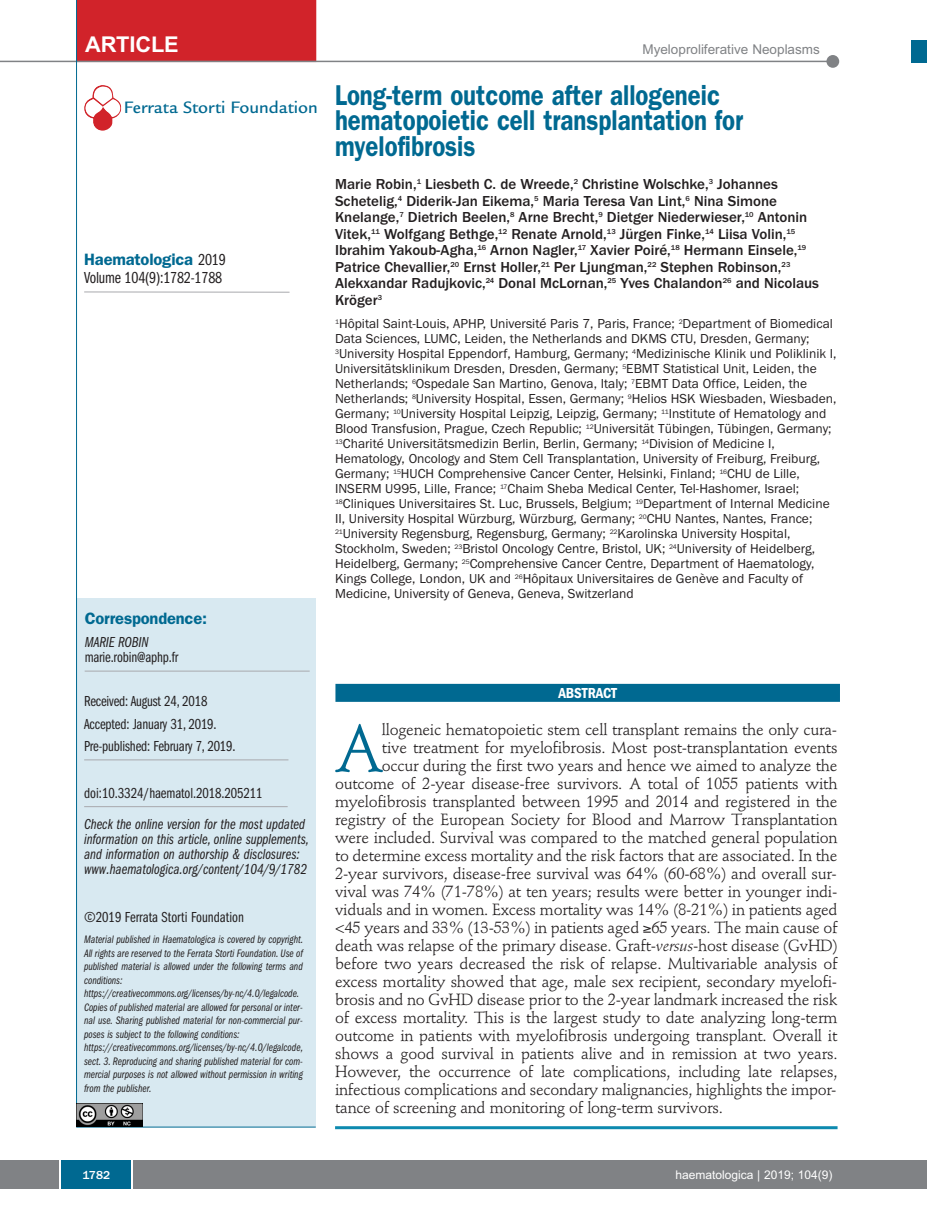
<style>
.page{position:relative;width:927px;height:1225px;background:#fff}
.page>*{position:absolute;margin:0;border:0;box-sizing:border-box;transform-origin:0 0}
.t1{font:66.45px "Stempel Schneidler";color:#006991}
.t2{font:600 28.8px/25.5px "Franklin Gothic";color:#006991;scale:.83 1}
.t3{font:700 21.75px "Arial";letter-spacing:-.01em;color:#fff}
.t4{font:500 18px "Legacy Sans";color:#006991}
.t5{font:600 16.5px "Franklin Gothic";letter-spacing:-.01em;color:#006991}
.t6{font:16.5px "Franklin Gothic Book Cmpr";letter-spacing:-.01em;color:#231f20}
.t7{font:16.05px "Stempel Schneidler";letter-spacing:-.015em;color:#231f20}
.t8{font:500 15px/16.5px "Franklin Gothic";color:#231f20}
.t9{font:15px/15px "Franklin Gothic Book Cmpr Ital";color:#231f20}
.t10{font:15px/22.5px "Franklin Gothic Book Cmpr";letter-spacing:-.01em;color:#231f20}
.t11{font:600 condensed 15px "Franklin Gothic";letter-spacing:-.005em;color:#fff}
.t12{font:13.5px/15px "Franklin Gothic";color:#231f20}
.t13{font:13.5px "Arial";color:#808285}
.t14{font:12px "Arial";color:#fff}
.t15{font:500 12px "Franklin Gothic";color:#fff}
.t16{font:11.25px/13.5px "Franklin Gothic Book Cmpr Ital";color:#231f20}
.s1{font-family:"Franklin Gothic Book Cmpr";font-weight:400;color:#231f20}
.s2{font-style:italic}
</style>
<div class="page">
<div style="left:911px;top:40px;width:16px;height:22px;background:#006991"></div>
<div style="left:910px;top:1160px;width:17px;height:28px;background:#808285"></div>
<div style="left:0;top:1160px;width:910px;height:28px;background:#808285"></div>
<div style="left:61px;top:1160px;width:71px;height:28px;background:#006991"></div>
<svg style="left:60px;top:1160px;width:1px;height:28px"></svg>
<svg style="left:132px;top:1160px;width:1px;height:28px"></svg>
<div style="left:77px;top:598px;width:239px;height:529px;background:#d8e9f1"></div>
<hr style="left:84px;top:759px;width:204px;height:1px;background:#a8a9ad">
<hr style="left:85px;top:671px;width:225px;height:1px;background:#a8a9ad">
<hr style="left:76px;top:1126px;width:240px;height:1px;background:#006991">
<hr style="left:84px;top:292px;width:206px;height:1px;background:#a8a9ad">
<div style="left:77px;top:0;width:239px;height:62px;background:#d1232a"></div>
<hr style="left:0;top:61px;width:830px;height:1px;background:#808285">
<div style="left:826px;top:55px;width:13px;height:13px;background:#808285;border-radius:50%"></div>
<hr style="left:84px;top:806px;width:204px;height:1px;background:#a8a9ad">
<hr style="left:76px;top:0;width:1px;height:1126px;background:#006991">
<img style="left:77px;top:1103px;width:65px;height:23px">
<img style="left:84px;top:85px;width:37px;height:46px">
<hr style="left:335px;top:1126px;width:502px;height:3px;background:#0d8aaf">
<div style="left:335px;top:684px;width:505px;height:18px;background:#006991"></div>
<h3 class="t3" style="left:85px;top:32px;width:95px">ARTICLE</h3>
<p class="t13" style="left:642px;top:42px;width:179px">Myeloproliferative Neoplasms</p>
<h3 class="t4" style="left:124px;top:101px;width:196px">Ferrata Storti Foundation</h3>
<p class="t5" style="left:84px;top:254px;width:143px">Haematologica <span class="s1">2019</span></p>
<p class="t6" style="left:84px;top:272px;width:140px">Volume 104(9):1782-1788</p>
<p class="t5" style="left:85px;top:612px;width:124px">Correspondence:</p>
<p class="t9" style="left:85px;top:636px;width:66px">MARIE ROBIN</p>
<p class="t10" style="left:85px;top:647px;width:95px">marie.robin@aphp.fr</p>
<p class="t10" style="left:84px;top:691px;width:153px">Received: August 24, 2018<br>Accepted: January 31, 2019.<br>Pre-published: February 7, 2019.</p>
<p class="t10" style="left:84px;top:783px;width:180px">doi:10.3324/haematol.2018.205211</p>
<p class="t9" style="left:84px;top:817px;width:226px">Check the online version for the most updated information on this article, online supplements, and information on authorship &amp; disclosures: www.haematologica.org/content/104/9/1782</p>
<p class="t10" style="left:84px;top:907px;width:161px">©2019 Ferrata Storti Foundation</p>
<p class="t16" style="left:84px;top:933px;width:221px">Material published in Haematologica is covered by copyright.<br>All rights are reserved to the Ferrata Storti Foundation. Use of published material is allowed under the following terms and conditions: https://creativecommons.org/licenses/by-nc/4.0/legalcode.<br>Copies of published material are allowed for personal or inter&shy;nal use. Sharing published material for non-commercial pur&shy;poses is subject to the following conditions: https://creativecommons.org/licenses/by-nc/4.0/legalcode, sect. 3. Reproducing and sharing published material for com&shy;mercial purposes is not allowed without permission in writing from the publisher.</p>
<h2 class="t2" style="left:335px;top:85px;width:493px">Long-term outcome after allogeneic hematopoietic cell transplantation for myelofibrosis</h2>
<p class="t8" style="left:335px;top:176px;width:486px">Marie Robin,<sup>1</sup> Liesbeth C. de Wreede,<sup>2</sup> Christine Wolschke,<sup>3</sup> Johannes Schetelig,<sup>4</sup> Diderik-Jan Eikema,<sup>5</sup> Maria Teresa Van Lint,<sup>6</sup> Nina Simone Knelange,<sup>7</sup> Dietrich Beelen,<sup>8</sup> Arne Brecht,<sup>9</sup> Dietger Niederwieser,<sup>10</sup> Antonin Vitek,<sup>11</sup> Wolfgang Bethge,<sup>12</sup> Renate Arnold,<sup>13</sup> Jürgen Finke,<sup>14</sup> Liisa Volin,<sup>15<br></sup>Ibrahim Yakoub-Agha,<sup>16</sup> Arnon Nagler,<sup>17</sup> Xavier Poiré,<sup>18</sup> Hermann Einsele,<sup>19<br></sup>Patrice Chevallier,<sup>20</sup> Ernst Holler,<sup>21</sup> Per Ljungman,<sup>22</sup> Stephen Robinson,<sup>23<br></sup>Alekxandar Radujkovic,<sup>24</sup> Donal McLornan,<sup>25</sup> Yves Chalandon<sup>26</sup> and Nicolaus Kröger<sup>3</sup></p>
<p class="t12" style="left:335px;top:316px;width:503px"><sup>1</sup>Hôpital Saint-Louis, APHP, Université Paris 7, Paris, France; <sup>2</sup>Department of Biomedical Data Sciences, LUMC, Leiden, the Netherlands and DKMS CTU, Dresden, Germany; <sup>3</sup>University Hospital Eppendorf, Hamburg, Germany; <sup>4</sup>Medizinische Klinik und Poliklinik I, Universitätsklinikum Dresden, Dresden, Germany; <sup>5</sup>EBMT Statistical Unit, Leiden, the Netherlands; <sup>6</sup>Ospedale San Martino, Genova, Italy; <sup>7</sup>EBMT Data Office, Leiden, the Netherlands; <sup>8</sup>University Hospital, Essen, Germany; <sup>9</sup>Helios HSK Wiesbaden, Wiesbaden, Germany; <sup>10</sup>University Hospital Leipzig, Leipzig, Germany; <sup>11</sup>Institute of Hematology and Blood Transfusion, Prague, Czech Republic; <sup>12</sup>Universität Tübingen, Tübingen, Germany; <sup>13</sup>Charité Universitätsmedizin Berlin, Berlin, Germany; <sup>14</sup>Division of Medicine I, Hematology, Oncology and Stem Cell Transplantation, University of Freiburg, Freiburg, Germany; <sup>15</sup>HUCH Comprehensive Cancer Center, Helsinki, Finland; <sup>16</sup>CHU de Lille, INSERM U995, Lille, France; <sup>17</sup>Chaim Sheba Medical Center, Tel-Hashomer, Israel; <sup>18</sup>Cliniques Universitaires St. Luc, Brussels, Belgium; <sup>19</sup>Department of Internal Medicine II, University Hospital Würzburg, Würzburg, Germany; <sup>20</sup>CHU Nantes, Nantes, France; <sup>21</sup>University Regensburg, Regensburg, Germany; <sup>22</sup>Karolinska University Hospital, Stockholm, Sweden; <sup>23</sup>Bristol Oncology Centre, Bristol, UK; <sup>24</sup>University of Heidelberg, Heidelberg, Germany; <sup>25</sup>Comprehensive Cancer Centre, Department of Haematology, Kings College, London, UK and <sup>26</sup>Hôpitaux Universitaires de Genève and Faculty of Medicine, University of Geneva, Geneva, Switzerland</p>
<p class="t11" style="left:558px;top:687px;width:60px">ABSTRACT</p>
<h1 class="t1" style="left:335px;top:721px;width:49px">A</h1>
<p class="t7" style="left:382px;top:723px;width:457px">llogeneic hematopoietic stem cell transplant remains the only cura-</p>
<p class="t7" style="left:382px;top:741px;width:457px">tive treatment for myelofibrosis. Most post-transplantation events</p>
<p class="t7" style="left:382px;top:759px;width:457px">occur during the first two years and hence we aimed to analyze the</p>
<p class="t7" style="left:335px;top:777px;width:504px">outcome of 2-year disease-free survivors. A total of 1055 patients with</p>
<p class="t7" style="left:335px;top:795px;width:504px">myelofibrosis transplanted between 1995 and 2014 and registered in the</p>
<p class="t7" style="left:335px;top:813px;width:504px">registry of the European Society for Blood and Marrow Transplantation</p>
<p class="t7" style="left:335px;top:831px;width:504px">were included. Survival was compared to the matched general population</p>
<p class="t7" style="left:335px;top:849px;width:504px">to determine excess mortality and the risk factors that are associated. In the</p>
<p class="t7" style="left:335px;top:867px;width:503px">2-year survivors, disease-free survival was 64% (60-68%) and overall sur-</p>
<p class="t7" style="left:335px;top:885px;width:504px">vival was 74% (71-78%) at ten years; results were better in younger indi-</p>
<p class="t7" style="left:335px;top:903px;width:504px">viduals and in women. Excess mortality was 14% (8-21%) in patients aged</p>
<p class="t7" style="left:335px;top:921px;width:504px">&lt;45 years and 33% (13-53%) in patients aged ≥65 years. The main cause of</p>
<p class="t7" style="left:335px;top:939px;width:504px">death was relapse of the primary disease. Graft-<span class="s2">versus</span>-host disease (GvHD)</p>
<p class="t7" style="left:335px;top:957px;width:504px">before two years decreased the risk of relapse. Multivariable analysis of</p>
<p class="t7" style="left:335px;top:975px;width:504px">excess mortality showed that age, male sex recipient, secondary myelofi-</p>
<p class="t7" style="left:335px;top:993px;width:504px">brosis and no GvHD disease prior to the 2-year landmark increased the risk</p>
<p class="t7" style="left:335px;top:1011px;width:504px">of excess mortality. This is the largest study to date analyzing long-term</p>
<p class="t7" style="left:335px;top:1029px;width:504px">outcome in patients with myelofibrosis undergoing transplant. Overall it</p>
<p class="t7" style="left:335px;top:1047px;width:504px">shows a good survival in patients alive and in remission at two years.</p>
<p class="t7" style="left:335px;top:1065px;width:504px">However, the occurrence of late complications, including late relapses,</p>
<p class="t7" style="left:335px;top:1083px;width:503px">infectious complications and secondary malignancies, highlights the impor-</p>
<p class="t7" style="left:335px;top:1101px;width:389px">tance of screening and monitoring of long-term survivors.</p>
<p class="t15" style="left:83px;top:1167px;width:29px">1782</p>
<p class="t14" style="left:676px;top:1167px;width:158px">haematologica | 2019; 104(9)</p>
</div>
